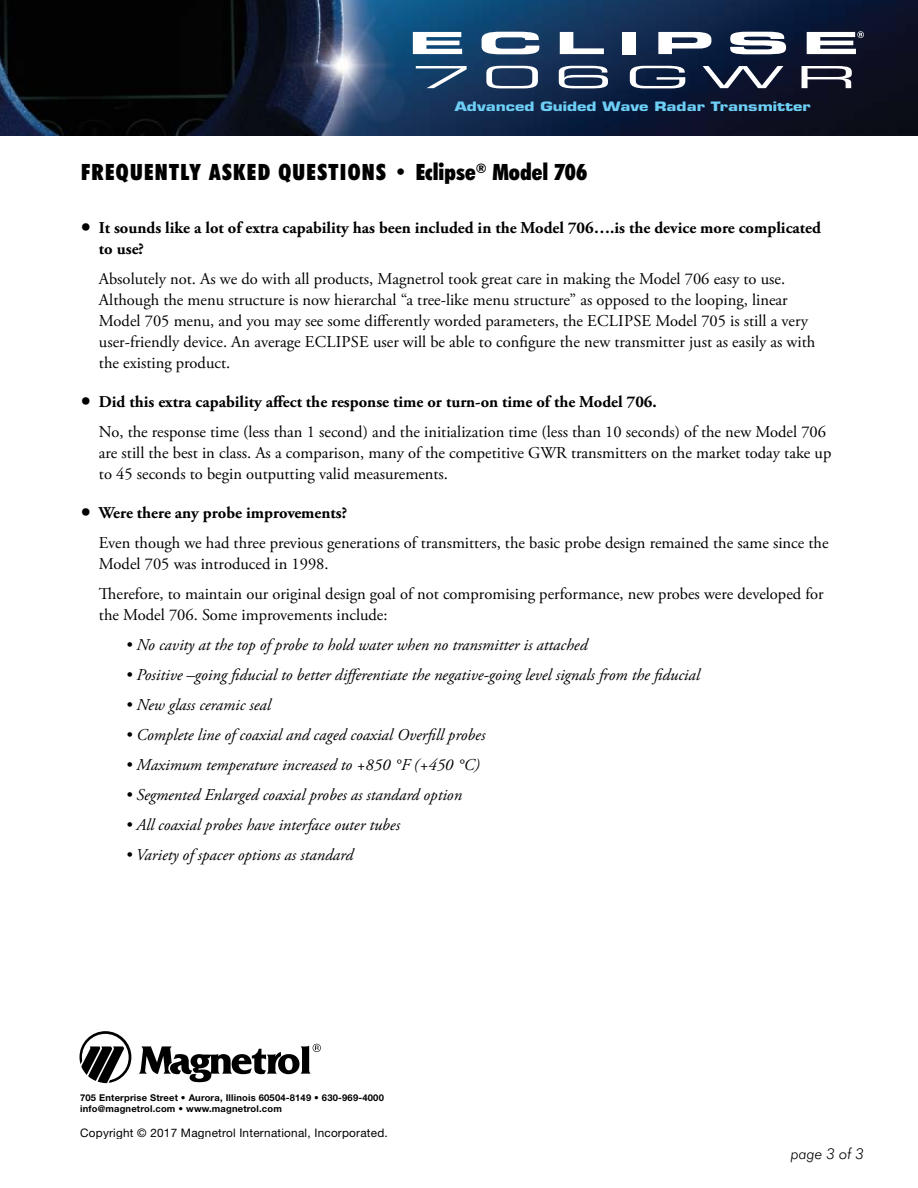
<style>
.page{position:relative;width:918px;height:1188px;background:#fff}
.page>*{position:absolute;margin:0;border:0;box-sizing:border-box;transform-origin:0 0}
.t1{font:900 condensed 22.5px "Futura BT";letter-spacing:.06em;color:#000}
.t2{font:16.5px/21px "Adobe Garamond Pro";color:#000}
.t3{font:italic 16.5px "Adobe Garamond Pro";color:#000}
.t4{font:700 16.5px/21px "Adobe Garamond Pro";color:#000}
.t5{font:italic 300 15px "Futura BT";color:#000}
.t6{font:700 12.6px "Eurostile";color:#6dcff6;scale:1.3 1}
.t7{font:11.7px "Helvetica Neue";letter-spacing:.02em;color:#000}
.t8{font:700 9.45px/10.2px "Helvetica Neue";letter-spacing:.02em;color:#000}
.s1{font-size:24px}
.s2{font-weight:700;font-size:24px}
.s3{font-weight:700}
</style>
<div class="page">
<img style="left:0;top:0;width:918px;height:135px">
<svg style="left:413px;top:32px;width:49px;height:22px"></svg>
<svg style="left:482px;top:32px;width:57px;height:22px"></svg>
<svg style="left:560px;top:32px;width:44px;height:22px"></svg>
<div style="left:623px;top:32px;width:13px;height:22px;background:#fff"></div>
<svg style="left:658px;top:32px;width:53px;height:22px"></svg>
<svg style="left:730px;top:32px;width:56px;height:22px"></svg>
<svg style="left:416px;top:66px;width:51px;height:22px"></svg>
<svg style="left:486px;top:66px;width:52px;height:22px"></svg>
<svg style="left:559px;top:66px;width:49px;height:22px"></svg>
<svg style="left:630px;top:66px;width:55px;height:22px"></svg>
<svg style="left:703px;top:66px;width:80px;height:22px"></svg>
<svg style="left:802px;top:66px;width:50px;height:22px"></svg>
<svg style="left:807px;top:31px;width:57px;height:23px"></svg>
<svg style="left:80px;top:1031px;width:51px;height:53px"></svg>
<svg style="left:139px;top:1044px;width:182px;height:38px"></svg>
<p class="t6" style="left:455px;top:99px;width:275px">Advanced Guided Wave Radar Transmitter</p>
<h1 class="t1" style="left:81px;top:158px;width:508px">FREQUENTLY ASKED QUESTIONS • Eclipse<sup>®</sup> Model 706</h1>
<p class="t4" style="left:99px;top:218px;width:723px;text-indent:-18px"><span class="s1">•</span> It sounds like a lot of extra capability has been included in the Model 706….is the device more complicated to use?</p>
<p class="t2" style="left:99px;top:269px;width:718px">Absolutely not. As we do with all products, Magnetrol took great care in making the Model 706 easy to use.<br>Although the menu structure is now hierarchal “a tree-like menu structure” as opposed to the looping, linear Model 705 menu, and you may see some differently worded parameters, the ECLIPSE Model 705 is still a very user-friendly device. An average ECLIPSE user will be able to configure the new transmitter just as easily as with the existing product.</p>
<p class="t2" style="left:99px;top:388px;width:729px;line-height:30px;text-indent:-18px"><span class="s2">•</span> <span class="s3">Did this extra capability affect the response time or turn-on time of the Model 706.<br></span>No, the response time (less than 1 second) and the initialization time (less than 10 seconds) of the new Model 706</p>
<p class="t2" style="left:99px;top:443px;width:734px">are still the best in class. As a comparison, many of the competitive GWR transmitters on the market today take up to 45 seconds to begin outputting valid measurements.</p>
<p class="t2" style="left:99px;top:499px;width:731px;line-height:30px;text-indent:-18px"><span class="s2">•</span> <span class="s3">Were there any probe improvements?<br></span>Even though we had three previous generations of transmitters, the basic probe design remained the same since the</p>
<p class="t2" style="left:99px;top:550px;width:726px;line-height:30px">Model 705 was introduced in 1998.<br>Therefore, to maintain our original design goal of not compromising performance, new probes were developed for</p>
<p class="t2" style="left:99px;top:605px;width:290px">the Model 706. Some improvements include:</p>
<p class="t3" style="left:126px;top:635px;width:463px">• No cavity at the top of probe to hold water when no transmitter is attached</p>
<p class="t3" style="left:126px;top:665px;width:575px">• Positive –going fiducial to better differentiate the negative-going level signals from the fiducial</p>
<p class="t3" style="left:126px;top:695px;width:146px">• New glass ceramic seal</p>
<p class="t3" style="left:126px;top:725px;width:361px">• Complete line of coaxial and caged coaxial Overfill probes</p>
<p class="t3" style="left:126px;top:755px;width:355px">• Maximum temperature increased to +850 °F (+450 °C)</p>
<p class="t3" style="left:126px;top:785px;width:337px">• Segmented Enlarged coaxial probes as standard option</p>
<p class="t3" style="left:126px;top:815px;width:276px">• All coaxial probes have interface outer tubes</p>
<p class="t3" style="left:126px;top:845px;width:229px">• Variety of spacer options as standard</p>
<p class="t8" style="left:80px;top:1093px;width:305px">705 Enterprise Street • Aurora, Illinois 60504-8149 • 630-969-4000 info@magnetrol.com • www.magnetrol.com</p>
<p class="t7" style="left:80px;top:1125px;width:309px">Copyright © 2017 Magnetrol International, Incorporated.</p>
<p class="t5" style="left:791px;top:1145px;width:75px">page 3 of 3</p>
</div>
